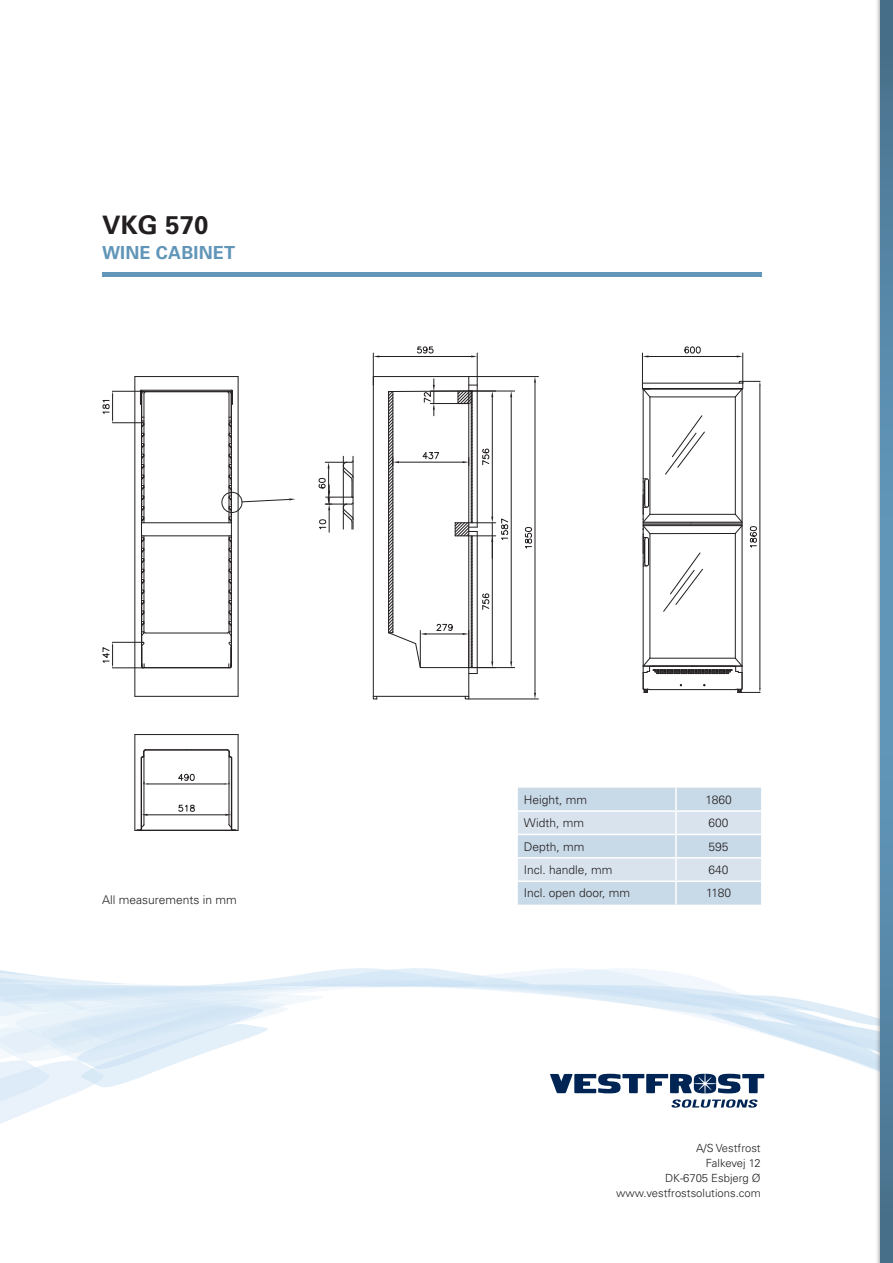
<style>
.page{position:relative;width:893px;height:1263px;background:#fff}
.page>*{position:absolute;margin:0;border:0;box-sizing:border-box;transform-origin:0 0}
.t1{font:700 25.5px "Univers LT Pro 65";letter-spacing:.01em;color:#231f20}
.t2{font:700 18px "Univers LT Pro 65";letter-spacing:.01em;color:#6196b9}
.t3{font:300 12px "Univers LT Pro 45";color:#231f20}
.t4{font:300 11.25px/15px "Univers LT Pro 45";color:#231f20;text-align:right}
</style>
<div class="page">
<svg style="left:0;top:968px;width:875px;height:156px"></svg>
<div style="left:875px;top:0;width:18px;height:1263px;background:#231f20;opacity:.5"></div>
<svg style="left:880px;top:0;width:13px;height:1263px;background:#5686a6"></svg>
<hr style="left:102px;top:272px;width:659px;height:4px;background:#6196b9">
<hr style="left:477px;top:353px;width:1px;height:32px;background:#231f20">
<hr style="left:373px;top:353px;width:1px;height:32px;background:#231f20">
<hr style="left:379px;top:356px;width:92px;height:1px;background:#231f20">
<svg style="left:417px;top:347px;width:16px;height:6px"></svg>
<hr style="left:373px;top:376px;width:96px;height:1px;background:#231f20">
<hr style="left:373px;top:696px;width:96px;height:1px;background:#231f20">
<hr style="left:238px;top:377px;width:1px;height:319px;background:#231f20">
<hr style="left:135px;top:377px;width:1px;height:319px;background:#231f20">
<hr style="left:141px;top:390px;width:1px;height:276px;background:#231f20">
<hr style="left:231px;top:390px;width:1px;height:276px;background:#231f20">
<hr style="left:373px;top:377px;width:1px;height:319px;background:#231f20">
<hr style="left:135px;top:696px;width:103px;height:1px;background:#231f20">
<hr style="left:135px;top:734px;width:103px;height:1px;background:#231f20">
<hr style="left:135px;top:830px;width:103px;height:1px;background:#231f20">
<hr style="left:146px;top:633px;width:81px;height:1px;background:#231f20">
<hr style="left:144px;top:667px;width:85px;height:1px;background:#231f20">
<hr style="left:143px;top:668px;width:87px;height:1px;background:#231f20">
<hr style="left:146px;top:750px;width:81px;height:1px;background:#231f20">
<hr style="left:186px;top:749px;width:41px;height:1px;background:#231f20">
<hr style="left:148px;top:814px;width:77px;height:1px;background:#231f20">
<svg style="left:178px;top:805px;width:17px;height:6px"></svg>
<hr style="left:135px;top:734px;width:1px;height:96px;background:#231f20">
<hr style="left:141px;top:758px;width:1px;height:71px;background:#231f20">
<hr style="left:144px;top:752px;width:1px;height:73px;background:#231f20">
<svg style="left:137px;top:811px;width:11px;height:19px"></svg>
<hr style="left:146px;top:749px;width:40px;height:1px;background:#231f20">
<svg style="left:141px;top:749px;width:5px;height:9px"></svg>
<hr style="left:112px;top:668px;width:31px;height:1px;background:#231f20">
<hr style="left:112px;top:642px;width:31px;height:1px;background:#231f20">
<svg style="left:102px;top:642px;width:11px;height:26px"></svg>
<hr style="left:238px;top:734px;width:1px;height:96px;background:#231f20">
<hr style="left:229px;top:752px;width:1px;height:73px;background:#231f20">
<hr style="left:231px;top:758px;width:1px;height:71px;background:#231f20">
<svg style="left:225px;top:811px;width:11px;height:19px"></svg>
<svg style="left:227px;top:749px;width:5px;height:9px"></svg>
<hr style="left:135px;top:376px;width:103px;height:1px;background:#231f20">
<hr style="left:141px;top:390px;width:91px;height:1px;background:#231f20">
<hr style="left:143px;top:391px;width:87px;height:1px;background:#231f20">
<hr style="left:141px;top:522px;width:90px;height:1px;background:#231f20">
<hr style="left:141px;top:536px;width:90px;height:1px;background:#231f20">
<svg style="left:141px;top:536px;width:5px;height:132px"></svg>
<hr style="left:112px;top:391px;width:31px;height:1px;background:#231f20">
<hr style="left:112px;top:422px;width:31px;height:1px;background:#231f20">
<svg style="left:102px;top:391px;width:11px;height:32px"></svg>
<svg style="left:140px;top:390px;width:6px;height:133px"></svg>
<svg style="left:227px;top:536px;width:5px;height:132px"></svg>
<hr style="left:343px;top:456px;width:1px;height:73px;background:#231f20">
<hr style="left:353px;top:456px;width:1px;height:73px;background:#231f20">
<svg style="left:319px;top:461px;width:34px;height:71px"></svg>
<svg style="left:222px;top:390px;width:73px;height:133px"></svg>
<hr style="left:469px;top:699px;width:69px;height:1px;background:#231f20">
<hr style="left:469px;top:376px;width:69px;height:1px;background:#231f20">
<hr style="left:535px;top:383px;width:1px;height:310px;background:#231f20">
<svg style="left:534px;top:693px;width:2px;height:6px"></svg>
<svg style="left:534px;top:377px;width:2px;height:6px"></svg>
<svg style="left:525px;top:527px;width:7px;height:21px"></svg>
<hr style="left:469px;top:391px;width:46px;height:1px;background:#231f20">
<hr style="left:469px;top:667px;width:46px;height:1px;background:#231f20">
<hr style="left:468px;top:377px;width:1px;height:319px;background:#231f20">
<svg style="left:388px;top:379px;width:124px;height:295px"></svg>
<hr style="left:742px;top:353px;width:1px;height:30px;background:#231f20">
<hr style="left:642px;top:353px;width:1px;height:30px;background:#231f20">
<hr style="left:648px;top:356px;width:89px;height:1px;background:#231f20">
<svg style="left:685px;top:347px;width:16px;height:7px"></svg>
<hr style="left:735px;top:397px;width:1px;height:117px;background:#231f20">
<hr style="left:643px;top:389px;width:1px;height:101px;background:#231f20">
<hr style="left:650px;top:397px;width:1px;height:117px;background:#231f20">
<hr style="left:742px;top:389px;width:1px;height:277px;background:#231f20">
<hr style="left:650px;top:534px;width:1px;height:124px;background:#231f20">
<hr style="left:735px;top:533px;width:1px;height:125px;background:#231f20">
<hr style="left:643px;top:558px;width:1px;height:108px;background:#231f20">
<hr style="left:643px;top:524px;width:99px;height:1px;background:#231f20">
<hr style="left:643px;top:523px;width:48px;height:1px;background:#231f20">
<hr style="left:643px;top:522px;width:99px;height:1px;background:#231f20">
<hr style="left:643px;top:525px;width:99px;height:1px;background:#231f20">
<hr style="left:650px;top:533px;width:85px;height:1px;background:#231f20">
<hr style="left:650px;top:514px;width:85px;height:1px;background:#231f20">
<svg style="left:663px;top:553px;width:40px;height:59px"></svg>
<hr style="left:691px;top:523px;width:51px;height:1px;background:#231f20">
<svg style="left:735px;top:514px;width:7px;height:20px"></svg>
<hr style="left:650px;top:397px;width:85px;height:1px;background:#231f20">
<hr style="left:643px;top:389px;width:99px;height:1px;background:#231f20">
<hr style="left:643px;top:388px;width:99px;height:1px;background:#231f20">
<hr style="left:642px;top:383px;width:101px;height:1px;background:#231f20">
<svg style="left:643px;top:478px;width:7px;height:89px"></svg>
<svg style="left:642px;top:383px;width:8px;height:14px"></svg>
<svg style="left:665px;top:415px;width:40px;height:59px"></svg>
<hr style="left:148px;top:784px;width:77px;height:1px;background:#231f20">
<svg style="left:178px;top:774px;width:16px;height:7px"></svg>
<hr style="left:760px;top:386px;width:1px;height:302px;background:#231f20">
<svg style="left:735px;top:381px;width:26px;height:16px"></svg>
<svg style="left:750px;top:526px;width:7px;height:21px"></svg>
<svg style="left:643px;top:658px;width:118px;height:35px"></svg>
<svg style="left:518px;top:788px;width:243px;height:117px;background:#cfdde9"></svg>
<hr style="left:675px;top:788px;width:2px;height:22px;background:#fff">
<hr style="left:518px;top:810px;width:158px;height:2px;background:#fff">
<hr style="left:676px;top:810px;width:85px;height:2px;background:#fff">
<hr style="left:675px;top:812px;width:2px;height:22px;background:#fff">
<hr style="left:518px;top:834px;width:158px;height:1px;background:#fff">
<hr style="left:676px;top:834px;width:85px;height:1px;background:#fff">
<hr style="left:675px;top:835px;width:2px;height:22px;background:#fff">
<hr style="left:518px;top:857px;width:158px;height:1px;background:#fff">
<hr style="left:676px;top:857px;width:85px;height:1px;background:#fff">
<hr style="left:675px;top:858px;width:2px;height:22px;background:#fff">
<hr style="left:518px;top:880px;width:158px;height:2px;background:#fff">
<hr style="left:676px;top:880px;width:85px;height:2px;background:#fff">
<hr style="left:675px;top:882px;width:2px;height:23px;background:#fff">
<h1 class="t1" style="left:102px;top:209px;width:108px">VKG 570</h1>
<h2 class="t2" style="left:102px;top:242px;width:135px">WINE CABINET</h2>
<p class="t3" style="left:102px;top:892px;width:136px">All measurements in mm</p>
<p class="t3" style="left:524px;top:792px;width:65px">Height, mm</p>
<p class="t3" style="left:705px;top:792px;width:28px">1860</p>
<p class="t3" style="left:524px;top:815px;width:62px">Width, mm</p>
<p class="t3" style="left:708px;top:815px;width:22px">600</p>
<p class="t3" style="left:524px;top:839px;width:62px">Depth, mm</p>
<p class="t3" style="left:708px;top:839px;width:22px">595</p>
<p class="t3" style="left:524px;top:862px;width:90px">Incl. handle, mm</p>
<p class="t3" style="left:708px;top:862px;width:22px">640</p>
<p class="t3" style="left:524px;top:886px;width:108px">Incl. open door, mm</p>
<p class="t3" style="left:706px;top:886px;width:26px">1180</p>
<p class="t4" style="left:616px;top:1140px;width:146px">A/S Vestfrost<br>Falkevej 12<br>DK-6705 Esbjerg Ø www.vestfrostsolutions.com</p>
</div>
